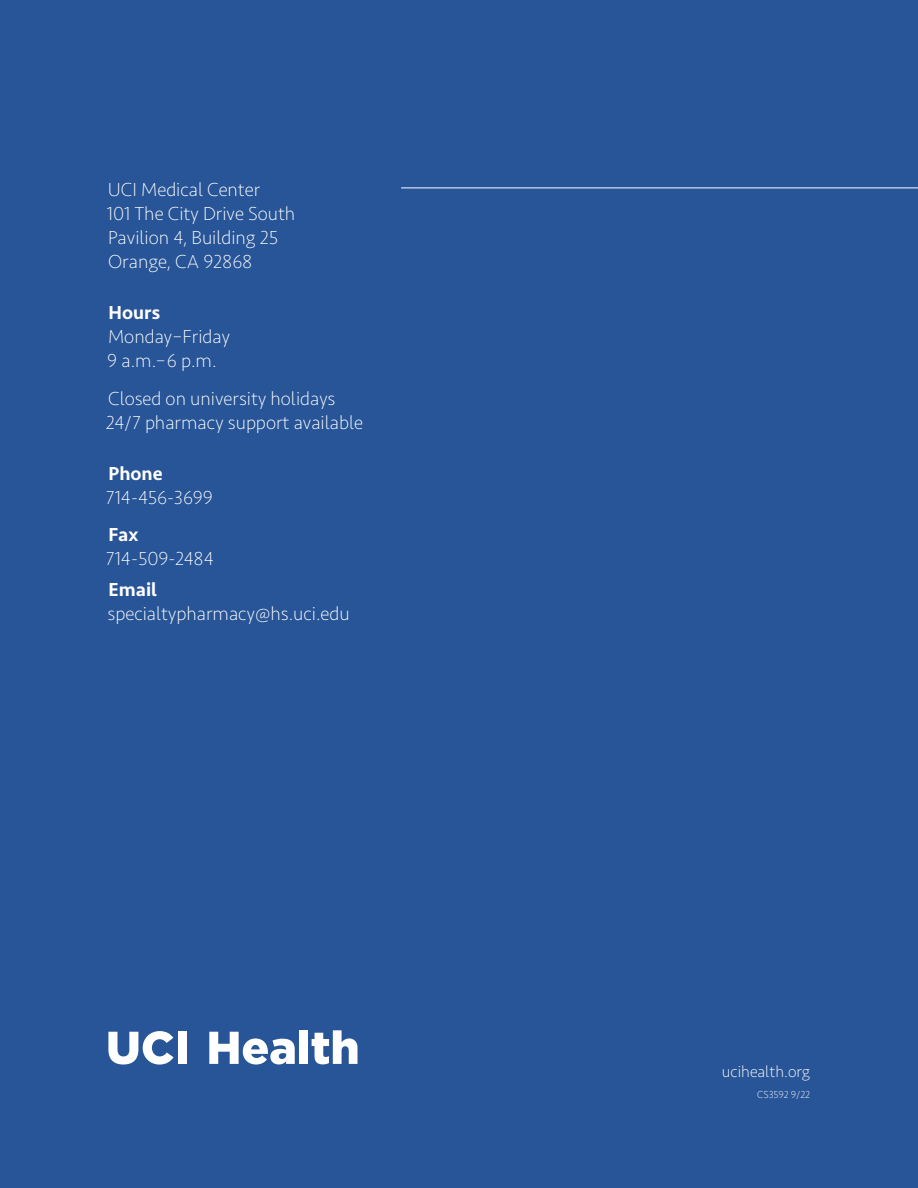
<style>
.page{position:relative;width:918px;height:1188px;background:#285597}
.page>*{position:absolute;margin:0;border:0;box-sizing:border-box;transform-origin:0 0}
.t1{font:200 19.5px/24px "Seravek Basic";color:#fff}
.t2{font:500 19.5px "Seravek Basic";color:#fff}
.t3{font:200 16.5px "Seravek Basic";color:#fff}
.t4{font:200 10.5px "Seravek Basic";color:#fff}
</style>
<div class="page">
<hr style="left:401px;top:187px;width:517px;height:1px;background:#fff">
<svg style="left:108px;top:1031px;width:66px;height:34px"></svg>
<div style="left:178px;top:1032px;width:9px;height:32px;background:#fff"></div>
<svg style="left:209px;top:1032px;width:86px;height:33px"></svg>
<div style="left:299px;top:1030px;width:9px;height:34px;background:#fff"></div>
<svg style="left:312px;top:1030px;width:45px;height:34px"></svg>
<p class="t1" style="left:107px;top:178px;width:190px">UCI Medical Center<br>101 The City Drive South<br>Pavilion 4, Building 25<br>Orange, CA 92868</p>
<p class="t2" style="left:109px;top:301px;width:53px">Hours</p>
<p class="t1" style="left:107px;top:325px;width:124px">Monday–Friday<br>9 a.m.–6 p.m.</p>
<p class="t1" style="left:106px;top:386px;width:259px">Closed on university holidays<br>24/7 pharmacy support available</p>
<p class="t2" style="left:109px;top:461px;width:56px">Phone</p>
<p class="t1" style="left:106px;top:485px;width:108px">714-456-3699</p>
<p class="t2" style="left:109px;top:523px;width:32px">Fax</p>
<p class="t1" style="left:106px;top:547px;width:109px">714-509-2484</p>
<p class="t2" style="left:109px;top:577px;width:50px">Email</p>
<p class="t1" style="left:108px;top:601px;width:244px">specialtypharmacy@hs.uci.edu</p>
<p class="t3" style="left:722px;top:1062px;width:90px">ucihealth.org</p>
<p class="t4" style="left:757px;top:1088px;width:54px">CS3592 9/22</p>
</div>
